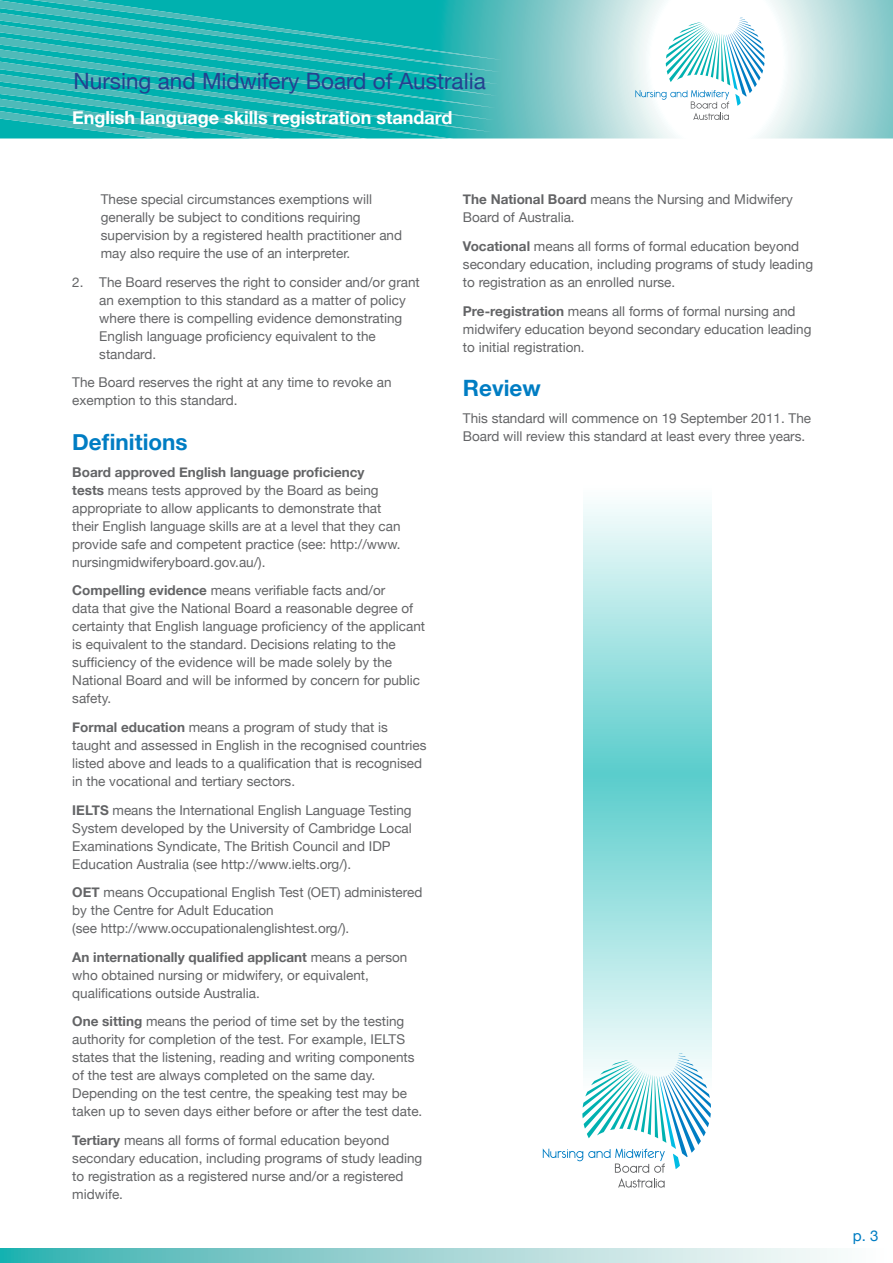
<style>
.page{position:relative;width:893px;height:1263px;background:#fff}
.page>*{position:absolute;margin:0;border:0;box-sizing:border-box;transform-origin:0 0}
.t1{font:22.5px "Helvetica Neue";color:#25408f}
.t2{font:700 22.5px "Helvetica Neue";color:#007dc3}
.t3{font:700 18px "Helvetica Neue";color:#fff}
.t4{font:15px "Helvetica Neue";color:#007dc3}
.t5{font:13.5px/18px "Helvetica Neue";color:#636466}
.s1{font-weight:700}
</style>
<div class="page">
<svg style="left:502px;top:0;width:391px;height:138px"></svg>
<svg style="left:0;top:0;width:502px;height:139px;background:#22b6b4"></svg>
<svg style="left:0;top:1248px;width:834px;height:15px;background:#9ad4d4"></svg>
<svg style="left:635px;top:17px;width:130px;height:103px"></svg>
<svg style="left:584px;top:504px;width:127px;height:549px;background:#a4e3e2"></svg>
<svg style="left:543px;top:1053px;width:168px;height:134px"></svg>
<h1 class="t1" style="left:74px;top:68px;width:414px">Nursing and Midwifery Board of Australia</h1>
<h2 class="t3" style="left:72px;top:106px;width:382px">English language skills registration standard</h2>
<p class="t5" style="left:101px;top:190px;width:303px">These special circumstances exemptions will generally be subject to conditions requiring supervision by a registered health practitioner and may also require the use of an interpreter.</p>
<p class="t5" style="left:99px;top:273px;width:322px;text-indent:-27px">2. The Board reserves the right to consider and/or grant an exemption to this standard as a matter of policy where there is compelling evidence demonstrating English language proficiency equivalent to the standard.</p>
<p class="t5" style="left:72px;top:373px;width:321px">The Board reserves the right at any time to revoke an exemption to this standard.</p>
<h1 class="t2" style="left:72px;top:428px;width:117px">Definitions</h1>
<p class="t5" style="left:72px;top:463px;width:330px"><span class="s1">Board approved English language proficiency<br>tests</span> means tests approved by the Board as being appropriate to allow applicants to demonstrate that their English language skills are at a level that they can provide safe and competent practice (see: http://www. nursingmidwiferyboard.gov.au/).</p>
<p class="t5" style="left:72px;top:581px;width:354px"><span class="s1">Compelling evidence</span> means verifiable facts and/or<br>data that give the National Board a reasonable degree of certainty that English language proficiency of the applicant is equivalent to the standard. Decisions relating to the sufficiency of the evidence will be made solely by the National Board and will be informed by concern for public safety.</p>
<p class="t5" style="left:72px;top:718px;width:356px"><span class="s1">Formal education</span> means a program of study that is taught and assessed in English in the recognised countries listed above and leads to a qualification that is recognised in the vocational and tertiary sectors.</p>
<p class="t5" style="left:72px;top:800px;width:341px"><span class="s1">IELTS</span> means the International English Language Testing System developed by the University of Cambridge Local Examinations Syndicate, The British Council and IDP Education Australia (see http://www.ielts.org/).</p>
<p class="t5" style="left:72px;top:883px;width:352px"><span class="s1">OET</span> means Occupational English Test (OET) administered by the Centre for Adult Education<br>(see http://www.occupationalenglishtest.org/).</p>
<p class="t5" style="left:72px;top:948px;width:337px"><span class="s1">An internationally qualified applicant</span> means a person who obtained nursing or midwifery, or equivalent, qualifications outside Australia.</p>
<p class="t5" style="left:72px;top:1012px;width:352px"><span class="s1">One sitting</span> means the period of time set by the testing authority for completion of the test. For example, IELTS states that the listening, reading and writing components of the test are always completed on the same day.<br>Depending on the test centre, the speaking test may be taken up to seven days either before or after the test date.</p>
<p class="t5" style="left:72px;top:1131px;width:352px"><span class="s1">Tertiary</span> means all forms of formal education beyond secondary education, including programs of study leading to registration as a registered nurse and/or a registered midwife.</p>
<p class="t5" style="left:463px;top:190px;width:331px"><span class="s1">The National Board</span> means the Nursing and Midwifery<br>Board of Australia.</p>
<p class="t5" style="left:463px;top:237px;width:352px"><span class="s1">Vocational</span> means all forms of formal education beyond secondary education, including programs of study leading to registration as an enrolled nurse.</p>
<p class="t5" style="left:463px;top:302px;width:350px"><span class="s1">Pre-registration</span> means all forms of formal nursing and midwifery education beyond secondary education leading to initial registration.</p>
<h1 class="t2" style="left:463px;top:374px;width:79px">Review</h1>
<p class="t5" style="left:463px;top:409px;width:350px">This standard will commence on 19 September 2011. The<br>Board will review this standard at least every three years.</p>
<p class="t4" style="left:853px;top:1227px;width:27px">p. 3</p>
</div>
